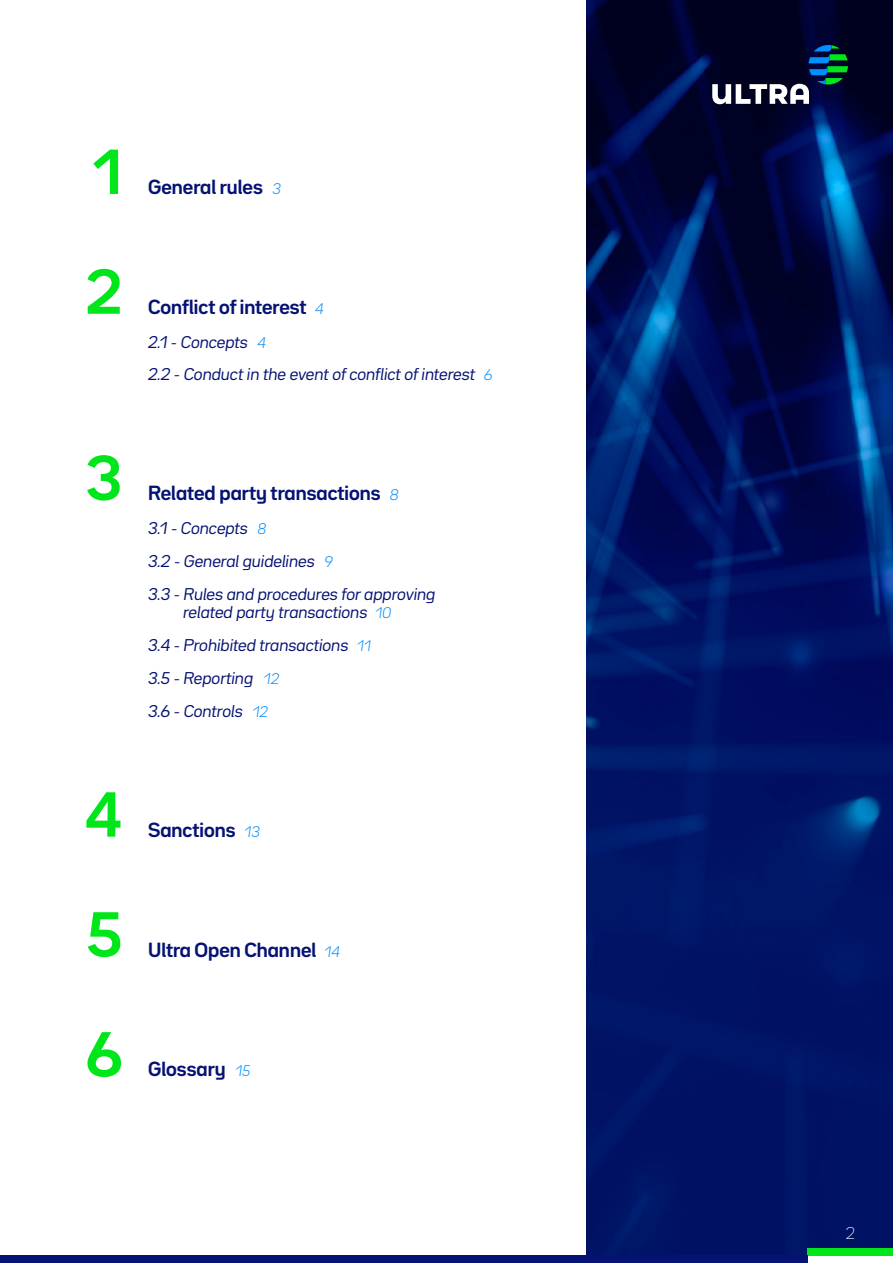
<style>
.page{position:relative;width:893px;height:1263px;background:#fff}
.page>*{position:absolute;margin:0;border:0;box-sizing:border-box;transform-origin:0 0}
.t1{font:700 55.8px/119.9px "Bw Seido Raw DEMO";color:#00e61a}
.t2{font:700 18px "Bw Seido Raw DEMO";color:#051273}
.t3{font:italic 15px/33px "Bw Seido Raw DEMO";color:#051273}
.t4{font:100 15px "Bw Seido Raw DEMO";color:#fff}
.s1{font-weight:300;font-style:italic;font-size:13.5px;color:#008fff}
.s2{font-weight:300;font-size:13.5px;color:#008fff}
</style>
<div class="page">
<img style="left:587px;top:0;width:306px;height:1256px">
<div style="left:808px;top:1248px;width:85px;height:7px;background:#00e61a"></div>
<div style="left:0;top:1256px;width:808px;height:7px;background:#051273"></div>
<svg style="left:712px;top:45px;width:136px;height:59px;background:#24344c"></svg>
<h1 class="t1" style="left:86px;top:111px;width:38px">1<br>2</h1>
<p class="t2" style="left:148px;top:175px;width:134px">General rules <span class="s1">3</span></p>
<p class="t2" style="left:148px;top:295px;width:177px">Conflict of interest <span class="s1">4</span></p>
<p class="t3" style="left:148px;top:326px;width:346px;line-height:32.4px">2.1 - Concepts <span class="s2">4<br></span>2.2 - Conduct in the event of conflict of interest <span class="s2">6</span></p>
<h1 class="t1" style="left:86px;top:417px;width:38px">3</h1>
<p class="t2" style="left:148px;top:481px;width:252px">Related party transactions <span class="s1">8</span></p>
<p class="t3" style="left:148px;top:512px;width:289px">3.1 - Concepts <span class="s2">8<br></span>3.2 - General guidelines <span class="s2">9<br></span>3.3 - Rules and procedures for approving</p>
<p class="t3" style="left:148px;top:596px;width:245px;text-indent:35px">related party transactions <span class="s2">10<br></span>3.4 - Prohibited transactions <span class="s2">11<br></span>3.5 - Reporting <span class="s2">12<br></span>3.6 - Controls <span class="s2">12</span></p>
<h1 class="t1" style="left:85px;top:754px;width:38px;text-align:justify">4<br>5<br>6</h1>
<p class="t2" style="left:148px;top:817px;width:113px">Sanctions <span class="s1">13</span></p>
<p class="t2" style="left:148px;top:937px;width:193px">Ultra Open Channel <span class="s1">14</span></p>
<p class="t2" style="left:148px;top:1057px;width:104px">Glossary <span class="s1">15</span></p>
<p class="t4" style="left:846px;top:1223px;width:11px">2</p>
</div>
